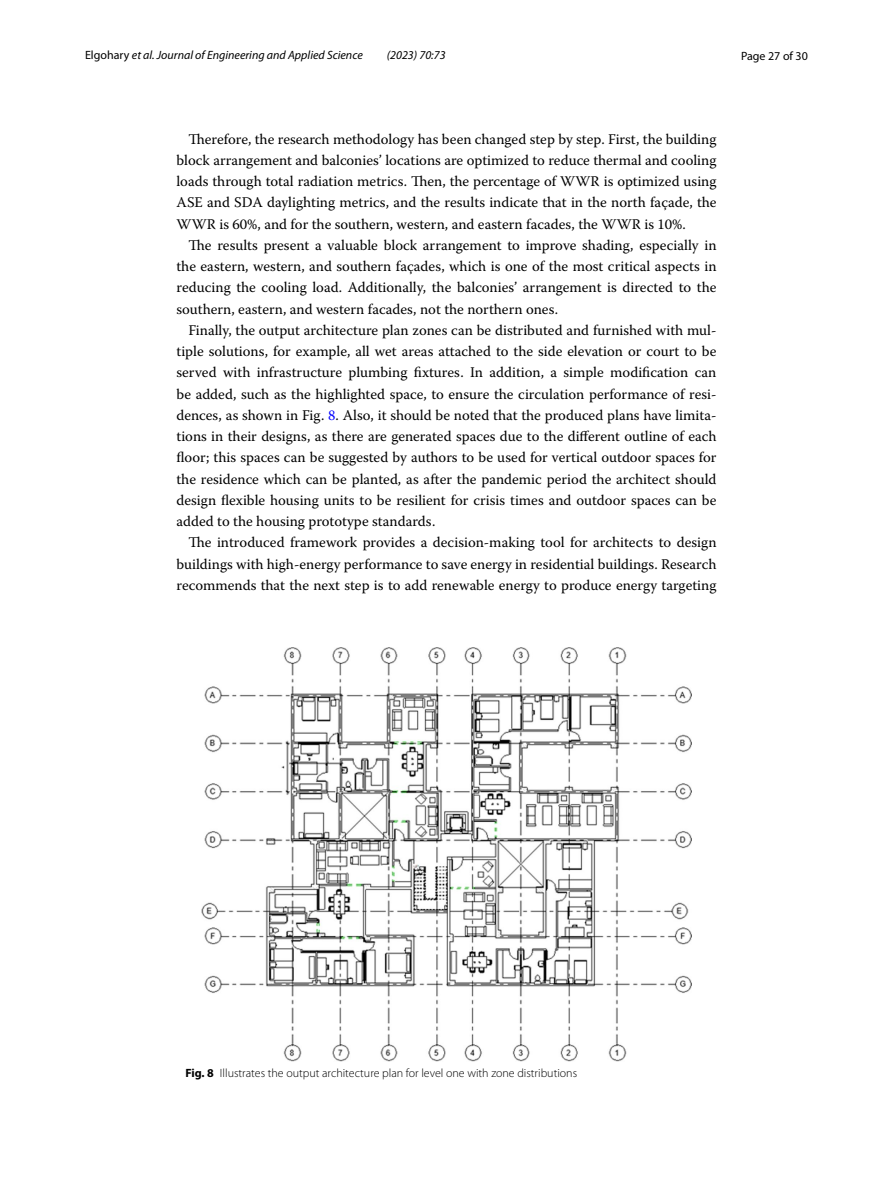
<style>
.page{position:relative;width:893px;height:1187px;background:#fff}
.page>*{position:absolute;margin:0;border:0;box-sizing:border-box;transform-origin:0 0}
.t1{font:14.7px/21.3px "Warnock Pro";color:#000;text-align:justify}
.t2{font:300 12px "Myriad Pro";color:#000}
.t3{font:italic 12px "Myriad Pro";color:#000}
.t4{font:12px "Myriad Pro";color:#000}
.s1{font-style:normal}
.s2{color:#00f}
.s3{font-weight:700}
</style>
<div class="page">
<img style="left:201px;top:648px;width:491px;height:413px">
<p class="t3" style="left:85px;top:48px;width:279px"><span class="s1">Elgohary</span> et al. Journal of Engineering and Applied Science</p>
<p class="t3" style="left:387px;top:48px;width:60px">(2023) 70:73</p>
<p class="t4" style="left:741px;top:48px;width:68px">Page 27 of 30</p>
<p class="t1" style="left:176px;top:128px;width:542px;text-indent:12px">Therefore, the research methodology has been changed step by step. First, the building block arrangement and balconies’ locations are optimized to reduce thermal and cooling loads through total radiation metrics. Then, the percentage of WWR is optimized using ASE and SDA daylighting metrics, and the results indicate that in the north façade, the WWR is 60%, and for the southern, western, and eastern facades, the WWR is 10%.</p>
<p class="t1" style="left:176px;top:234px;width:542px;text-indent:12px">The results present a valuable block arrangement to improve shading, especially in the eastern, western, and southern façades, which is one of the most critical aspects in reducing the cooling load. Additionally, the balconies’ arrangement is directed to the southern, eastern, and western facades, not the northern ones.</p>
<p class="t1" style="left:176px;top:319px;width:542px;text-indent:12px">Finally, the output architecture plan zones can be distributed and furnished with mul&shy;tiple solutions, for example, all wet areas attached to the side elevation or court to be served with infrastructure plumbing fixtures. In addition, a simple modification can be added, such as the highlighted space, to ensure the circulation performance of resi&shy;dences, as shown in Fig. <span class="s2">8</span>. Also, it should be noted that the produced plans have limita&shy;tions in their designs, as there are generated spaces due to the different outline of each floor; this spaces can be suggested by authors to be used for vertical outdoor spaces for the residence which can be planted, as after the pandemic period the architect should design flexible housing units to be resilient for crisis times and outdoor spaces can be added to the housing prototype standards.</p>
<p class="t1" style="left:176px;top:531px;width:542px;text-indent:12px">The introduced framework provides a decision-making tool for architects to design buildings with high-energy performance to save energy in residential buildings. Research recommends that the next step is to add renewable energy to produce energy targeting</p>
<p class="t2" style="left:185px;top:1066px;width:393px"><span class="s3">Fig. 8</span> Illustrates the output architecture plan for level one with zone distributions</p>
</div>
